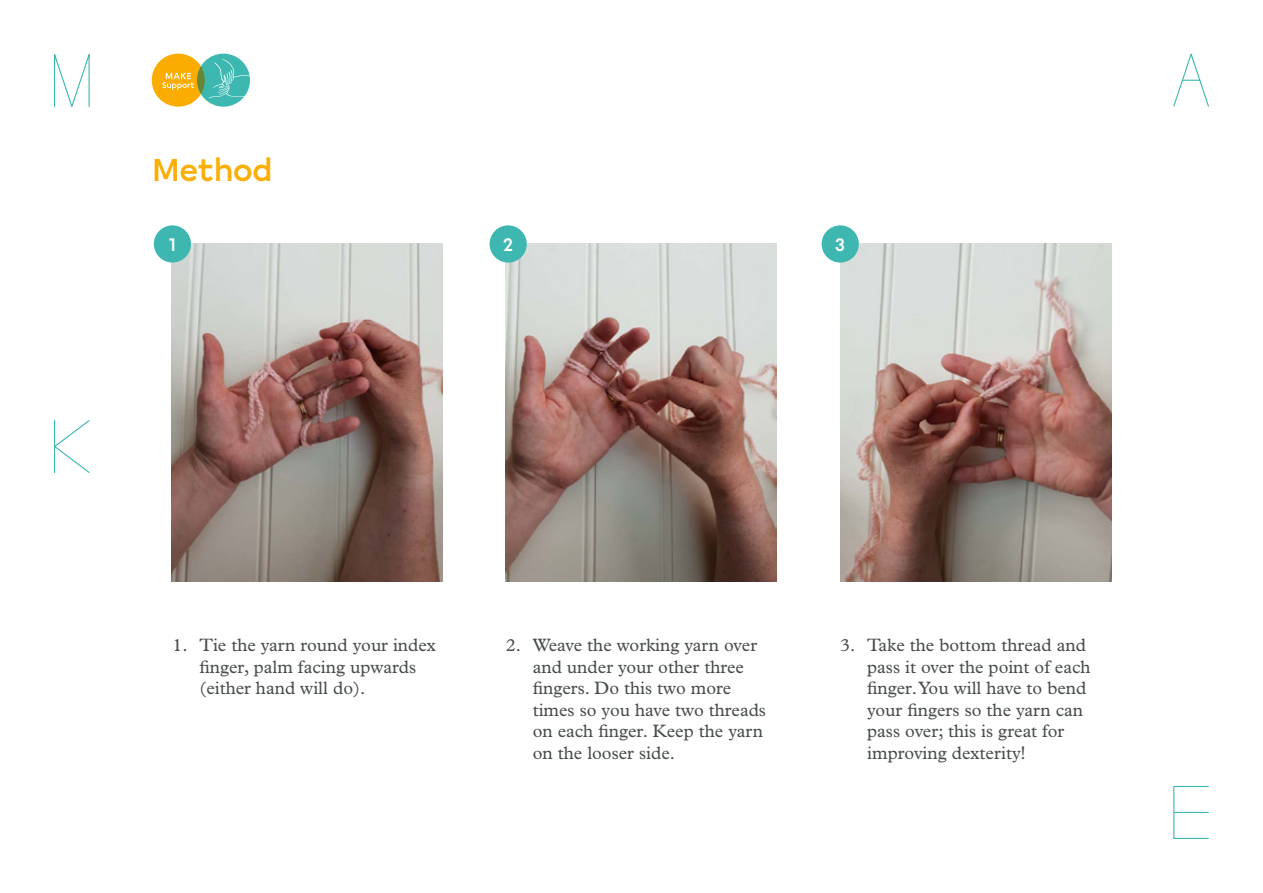
<style>
.page{position:relative;width:1263px;height:893px;background:#fff}
.page>*{position:absolute;margin:0;border:0;box-sizing:border-box;transform-origin:0 0}
.t1{font:700 31.5px "Chromatica";letter-spacing:-.015em;color:#f9af05}
.t2{font:18px/21.6px "Plantin";color:#474d4a}
.t3{font:700 18px "Chromatica";color:#fff}
</style>
<div class="page">
<img style="left:506px;top:244px;width:271px;height:337px">
<img style="left:840px;top:244px;width:271px;height:337px">
<img style="left:171px;top:244px;width:271px;height:337px">
<div style="left:154px;top:225px;width:37px;height:38px;background:#3db7b0;border-radius:50%"></div>
<svg style="left:54px;top:54px;width:36px;height:53px"></svg>
<svg style="left:54px;top:420px;width:36px;height:53px"></svg>
<hr style="left:54px;top:420px;width:1px;height:52px;background:#3db7b0">
<svg style="left:1173px;top:53px;width:36px;height:54px"></svg>
<svg style="left:1173px;top:786px;width:36px;height:53px"></svg>
<hr style="left:1174px;top:812px;width:34px;height:1px;background:#3db7b0">
<div style="left:197px;top:54px;width:53px;height:53px;background:#3db8b0;border-radius:50%"></div>
<svg style="left:197px;top:66px;width:8px;height:28px"></svg>
<svg style="left:152px;top:54px;width:49px;height:53px"></svg>
<svg style="left:209px;top:59px;width:41px;height:39px"></svg>
<div style="left:490px;top:225px;width:37px;height:38px;background:#3db7b0;border-radius:50%"></div>
<div style="left:822px;top:225px;width:37px;height:38px;background:#3db7b0;border-radius:50%"></div>
<h1 class="t1" style="left:152px;top:149px;width:123px">Method</h1>
<p class="t3" style="left:169px;top:233px;width:9px">1</p>
<p class="t3" style="left:503px;top:233px;width:12px">2</p>
<p class="t3" style="left:835px;top:233px;width:12px">3</p>
<p class="t2" style="left:199px;top:634px;width:238px;text-indent:-27px">1. Tie the yarn round your index finger, palm facing upwards (either hand will do).</p>
<p class="t2" style="left:533px;top:634px;width:235px;text-indent:-27px">2. Weave the working yarn over and under your other three fingers. Do this two more times so you have two threads on each finger. Keep the yarn on the looser side.</p>
<p class="t2" style="left:867px;top:634px;width:225px;text-indent:-27px">3. Take the bottom thread and pass it over the point of each finger. You will have to bend your fingers so the yarn can pass over; this is great for improving dexterity!</p>
</div>
